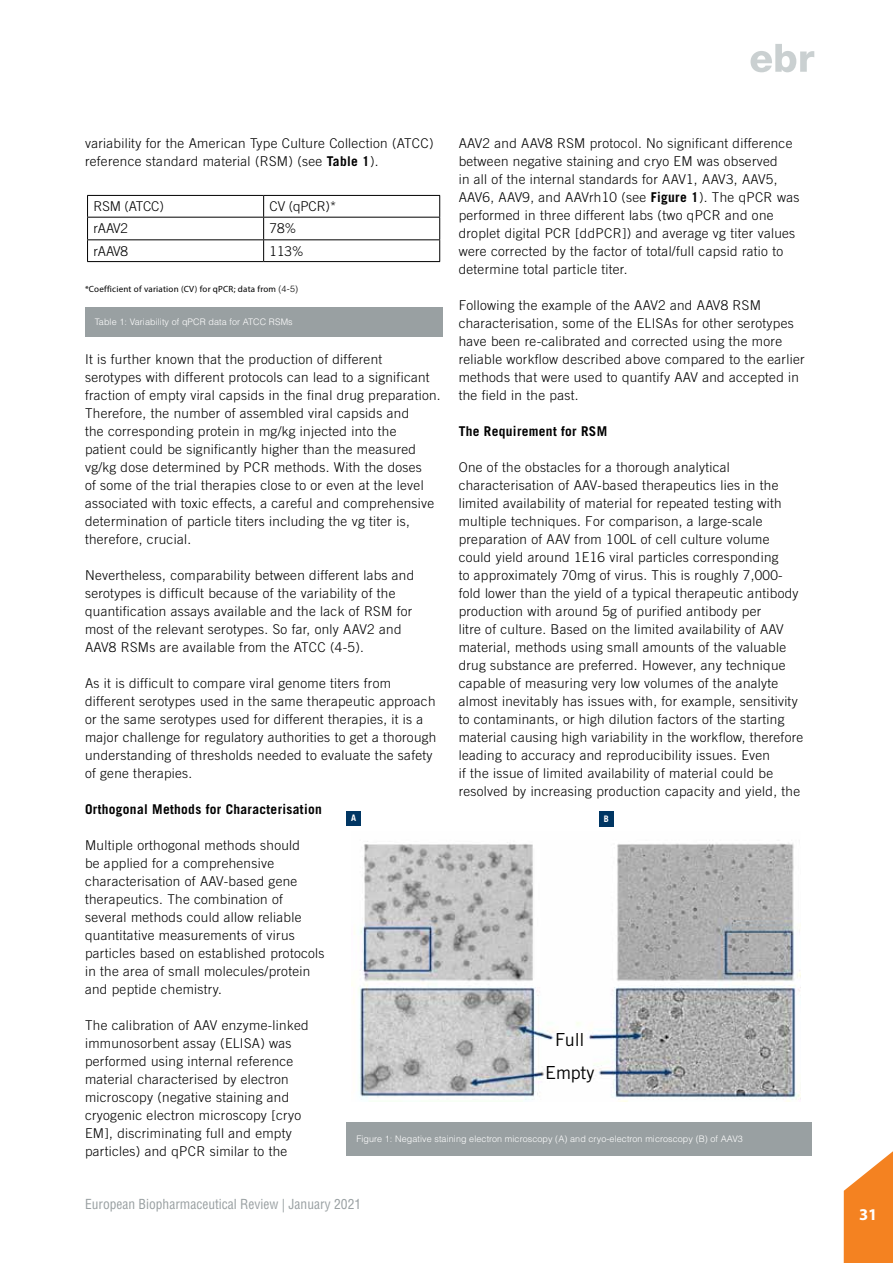
<style>
.page{position:relative;width:893px;height:1263px;background:#fff}
.page>*{position:absolute;margin:0;border:0;box-sizing:border-box;transform-origin:0 0}
.t1{font:18px/33px "Trade Gothic LT Std";letter-spacing:-.01em;color:#000;text-align:center}
.t2{font:700 16.5px "Myriad Pro";color:#fff}
.t3{font:300 13.5px/18px "Trade Gothic LT Std";letter-spacing:.025em;color:#000}
.t4{font:700 13.5px "Trade Gothic LT Std";letter-spacing:.025em;color:#000}
.t5{font:condensed 13.5px "Helvetica";color:#99a0a2}
.t6{font:300 9px "Helvetica LT Std";letter-spacing:.01em;color:#fff}
.t7{font:9px "Myriad Pro";letter-spacing:.025em;color:#000}
.t8{font:700 9px "Trade Gothic LT Std";color:#fff}
.s1{font-weight:700}
.s2{font-family:"Helvetica LT Std";font-weight:300}
</style>
<div class="page">
<svg style="left:844px;top:1151px;width:49px;height:112px"></svg>
<svg style="left:750px;top:44px;width:64px;height:28px"></svg>
<div style="left:346px;top:811px;width:15px;height:15px;background:#003663"></div>
<hr style="left:87px;top:195px;width:177px;height:1px;background:#000">
<hr style="left:264px;top:195px;width:176px;height:1px;background:#000">
<hr style="left:87px;top:217px;width:177px;height:1px;background:#000">
<hr style="left:264px;top:217px;width:176px;height:1px;background:#000">
<hr style="left:87px;top:239px;width:177px;height:1px;background:#000">
<svg style="left:87px;top:196px;width:1px;height:65px"></svg>
<hr style="left:264px;top:239px;width:176px;height:1px;background:#000">
<svg style="left:263px;top:196px;width:1px;height:65px"></svg>
<svg style="left:439px;top:196px;width:1px;height:65px"></svg>
<hr style="left:87px;top:261px;width:177px;height:1px;background:#000">
<hr style="left:264px;top:261px;width:176px;height:1px;background:#000">
<div style="left:85px;top:307px;width:357px;height:30px;background:#99a0a2"></div>
<img style="left:351px;top:841px;width:449px;height:261px">
<div style="left:347px;top:1122px;width:465px;height:34px;background:#99a0a2"></div>
<div style="left:599px;top:811px;width:15px;height:15px;background:#003663"></div>
<p class="t3" style="left:459px;top:134px;width:342px">AAV2 and AAV8 RSM protocol. No significant difference between negative staining and cryo EM was observed<br>in all of the internal standards for AAV1, AAV3, AAV5, AAV6, AAV9, and AAVrh10 (see <span class="s1">Figure 1</span>). The qPCR was performed in three different labs (two qPCR and one droplet digital PCR [ddPCR]) and average vg titer values were corrected by the factor of total/full capsid ratio to determine total particle titer.</p>
<p class="t3" style="left:459px;top:296px;width:347px">Following the example of the AAV2 and AAV8 RSM characterisation, some of the ELISAs for other serotypes have been re-calibrated and corrected using the more reliable workflow described above compared to the earlier methods that were used to quantify AAV and accepted in the field in the past.</p>
<p class="t4" style="left:459px;top:423px;width:150px">The Requirement for RSM</p>
<p class="t3" style="left:459px;top:458px;width:346px">One of the obstacles for a thorough analytical characterisation of AAV-based therapeutics lies in the limited availability of material for repeated testing with multiple techniques. For comparison, a large-scale preparation of AAV from 100L of cell culture volume could yield around 1E16 viral particles corresponding<br>to approximately 70mg of virus. This is roughly 7,000- fold lower than the yield of a typical therapeutic antibody production with around 5g of purified antibody per<br>litre of culture. Based on the limited availability of AAV material, methods using small amounts of the valuable drug substance are preferred. However, any technique capable of measuring very low volumes of the analyte almost inevitably has issues with, for example, sensitivity to contaminants, or high dilution factors of the starting material causing high variability in the workflow, therefore leading to accuracy and reproducibility issues. Even<br>if the issue of limited availability of material could be resolved by increasing production capacity and yield, the</p>
<p class="t3" style="left:85px;top:134px;width:350px">variability for the American Type Culture Collection (ATCC) reference standard material (RSM) (see <span class="s1">Table 1</span>).</p>
<p class="t3" style="left:94px;top:197px;width:72px">RSM (ATCC)</p>
<p class="t3" style="left:270px;top:197px;width:69px">CV (qPCR)*</p>
<p class="t3" style="left:94px;top:219px;width:36px">rAAV2</p>
<p class="t3" style="left:270px;top:219px;width:28px">78%</p>
<p class="t3" style="left:94px;top:242px;width:36px">rAAV8</p>
<p class="t3" style="left:270px;top:242px;width:36px">113%</p>
<p class="t7" style="left:85px;top:283px;width:215px">*Coefficient of variation (CV) for qPCR; data from <span class="s2">(4-5)</span></p>
<p class="t6" style="left:95px;top:316px;width:199px">Table 1: Variability of qPCR data for ATCC RSMs</p>
<p class="t3" style="left:85px;top:350px;width:357px">It is further known that the production of different serotypes with different protocols can lead to a significant fraction of empty viral capsids in the final drug preparation.<br>Therefore, the number of assembled viral capsids and<br>the corresponding protein in mg/kg injected into the patient could be significantly higher than the measured vg/kg dose determined by PCR methods. With the doses<br>of some of the trial therapies close to or even at the level associated with toxic effects, a careful and comprehensive determination of particle titers including the vg titer is, therefore, crucial.</p>
<p class="t3" style="left:85px;top:566px;width:331px">Nevertheless, comparability between different labs and serotypes is difficult because of the variability of the quantification assays available and the lack of RSM for most of the relevant serotypes. So far, only AAV2 and AAV8 RSMs are available from the ATCC (4-5).</p>
<p class="t3" style="left:85px;top:674px;width:353px">As it is difficult to compare viral genome titers from different serotypes used in the same therapeutic approach or the same serotypes used for different therapies, it is a major challenge for regulatory authorities to get a thorough understanding of thresholds needed to evaluate the safety of gene therapies.</p>
<p class="t4" style="left:85px;top:801px;width:238px">Orthogonal Methods for Characterisation</p>
<p class="t3" style="left:85px;top:836px;width:241px">Multiple orthogonal methods should<br>be applied for a comprehensive characterisation of AAV-based gene therapeutics. The combination of several methods could allow reliable quantitative measurements of virus particles based on established protocols in the area of small molecules/protein and peptide chemistry.</p>
<p class="t3" style="left:85px;top:1016px;width:225px">The calibration of AAV enzyme-linked immunosorbent assay (ELISA) was performed using internal reference material characterised by electron microscopy (negative staining and cryogenic electron microscopy [cryo EM], discriminating full and empty particles) and qPCR similar to the</p>
<p class="t8" style="left:351px;top:812px;width:7px">A</p>
<p class="t8" style="left:604px;top:813px;width:7px">B</p>
<h1 class="t1" style="left:545px;top:1023px;width:51px">Full<br>Empty</h1>
<p class="t6" style="left:356px;top:1133px;width:388px">Figure 1: Negative staining electron microscopy (A) and cryo-electron microscopy (B) of AAV3</p>
<p class="t5" style="left:85px;top:1196px;width:278px">European Biopharmaceutical Review | January 2021</p>
<p class="t2" style="left:859px;top:1204px;width:20px">31</p>
</div>
